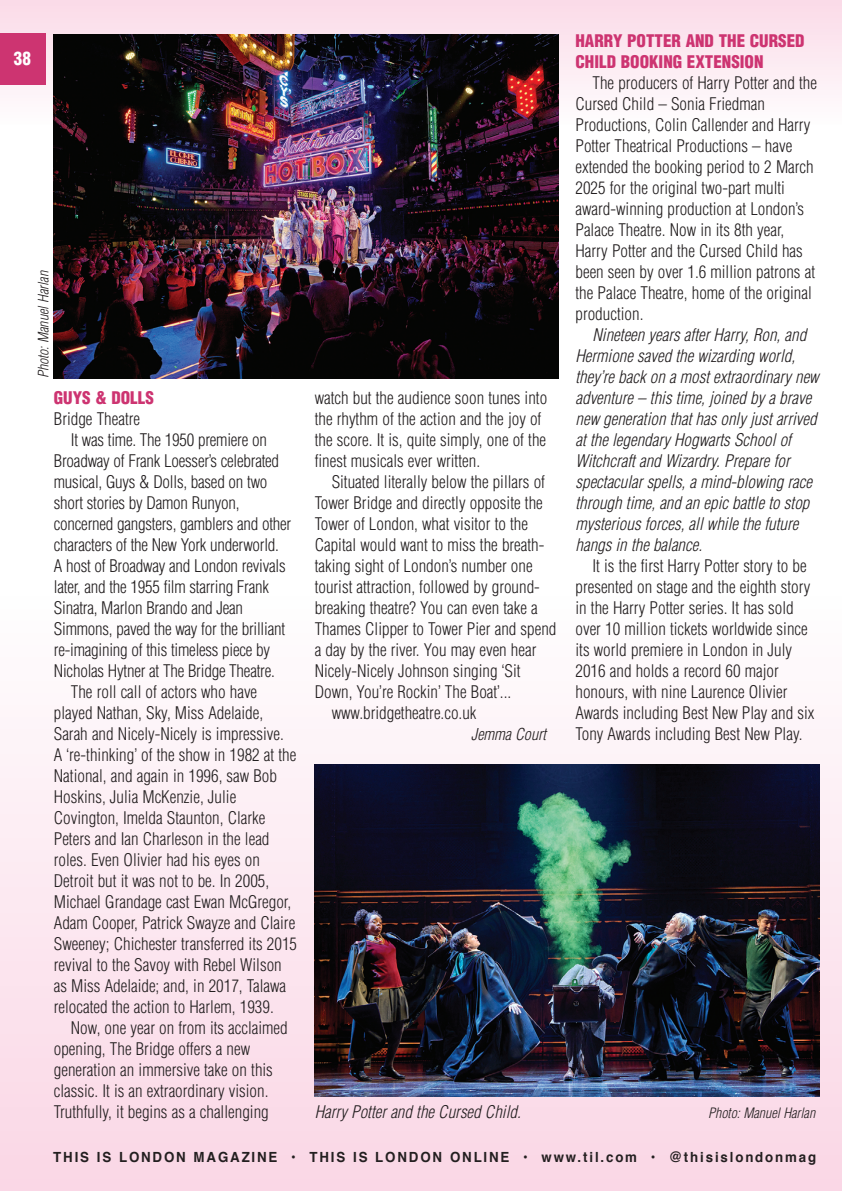
<style>
.page{position:relative;width:842px;height:1191px;background:#fff}
.page>*{position:absolute;margin:0;border:0;box-sizing:border-box;transform-origin:0 0}
.t1{font:900 condensed 18px "Helvetica";color:#fff;scale:.95 1}
.t2{font:300 condensed 17px/21px "Helvetica";color:#231f20}
.t3{font:italic 300 condensed 17px/21px "Helvetica";color:#231f20}
.t4{font:900 condensed 17px/21px "Helvetica";color:#cd3471}
.t5{font:italic 300 condensed 16px "Helvetica";color:#231f20}
.t6{font:700 14px "Helvetica";letter-spacing:.14em;color:#231f20;scale:.95 1}
.t7{font:italic 300 condensed 14px "Helvetica";color:#231f20}
</style>
<div class="page">
<div style="left:0;top:595px;width:842px;height:595px;background:linear-gradient(to bottom,#fefdfe,#f9d5e4)"></div>
<div style="left:0;top:0;width:842px;height:125px;background:linear-gradient(to bottom,#fad9e7,#fdfbfc)"></div>
<div style="left:0;top:34px;width:45px;height:51px;background:#cd3471"></div>
<img style="left:315px;top:765px;width:504px;height:331px">
<img style="left:54px;top:34px;width:504px;height:345px">
<p class="t1" style="left:14px;top:47px;width:19px">38</p>
<p class="t7" style="left:35px;top:378px;width:112px;rotate:-90deg">Photo:ManuelHarlan</p>
<p class="t4" style="left:54px;top:387px;width:102px">GUYS &amp; DOLLS</p>
<p class="t2" style="left:54px;top:408px;width:88px">Bridge Theatre</p>
<p class="t2" style="left:71px;top:429px;width:198px">It was time. The 1950 premiere on</p>
<p class="t2" style="left:54px;top:450px;width:227px">Broadway of Frank Loesser’s celebrated</p>
<p class="t2" style="left:54px;top:471px;width:215px">musical, Guys &amp; Dolls, based on two</p>
<p class="t2" style="left:54px;top:492px;width:187px">short stories by Damon Runyon,</p>
<p class="t2" style="left:54px;top:513px;width:239px">concerned gangsters, gamblers and other</p>
<p class="t2" style="left:54px;top:534px;width:227px">characters of the New York underworld.</p>
<p class="t2" style="left:54px;top:555px;width:233px">A host of Broadway and London revivals</p>
<p class="t2" style="left:54px;top:576px;width:217px">later, and the 1955 film starring Frank</p>
<p class="t2" style="left:54px;top:597px;width:191px">Sinatra, Marlon Brando and Jean</p>
<p class="t2" style="left:54px;top:618px;width:233px">Simmons, paved the way for the brilliant</p>
<p class="t2" style="left:54px;top:639px;width:218px">re-imagining of this timeless piece by</p>
<p class="t2" style="left:54px;top:660px;width:223px">Nicholas Hytner at The Bridge Theatre.</p>
<p class="t2" style="left:71px;top:681px;width:188px">The roll call of actors who have</p>
<p class="t2" style="left:54px;top:702px;width:211px">played Nathan, Sky, Miss Adelaide,</p>
<p class="t2" style="left:54px;top:723px;width:232px">Sarah and Nicely-Nicely is impressive.</p>
<p class="t2" style="left:54px;top:744px;width:244px">A ‘re-thinking’ of the show in 1982 at the</p>
<p class="t2" style="left:54px;top:765px;width:225px">National, and again in 1996, saw Bob</p>
<p class="t2" style="left:54px;top:786px;width:184px">Hoskins, Julia McKenzie, Julie</p>
<p class="t2" style="left:54px;top:807px;width:213px">Covington, Imelda Staunton, Clarke</p>
<p class="t2" style="left:54px;top:828px;width:217px">Peters and Ian Charleson in the lead</p>
<p class="t2" style="left:54px;top:849px;width:208px">roles. Even Olivier had his eyes on</p>
<p class="t2" style="left:54px;top:870px;width:217px">Detroit but it was not to be. In 2005,</p>
<p class="t2" style="left:54px;top:891px;width:239px">Michael Grandage cast Ewan McGregor,</p>
<p class="t2" style="left:54px;top:912px;width:243px">Adam Cooper, Patrick Swayze and Claire</p>
<p class="t2" style="left:54px;top:933px;width:245px">Sweeney; Chichester transferred its 2015</p>
<p class="t2" style="left:54px;top:954px;width:229px">revival to the Savoy with Rebel Wilson</p>
<p class="t2" style="left:54px;top:975px;width:234px">as Miss Adelaide; and, in 2017, Talawa</p>
<p class="t2" style="left:54px;top:996px;width:221px">relocated the action to Harlem, 1939.</p>
<p class="t2" style="left:71px;top:1017px;width:218px">Now, one year on from its acclaimed</p>
<p class="t2" style="left:54px;top:1038px;width:198px">opening, The Bridge offers a new</p>
<p class="t2" style="left:54px;top:1059px;width:221px">generation an immersive take on this</p>
<p class="t2" style="left:54px;top:1080px;width:216px">classic. It is an extraordinary vision.</p>
<p class="t2" style="left:54px;top:1101px;width:216px">Truthfully, it begins as a challenging</p>
<p class="t2" style="left:315px;top:387px;width:234px">watch but the audience soon tunes into the rhythm of the action and the joy of the score. It is, quite simply, one of the finest musicals ever written.</p>
<p class="t2" style="left:332px;top:471px;width:215px">Situated literally below the pillars of</p>
<p class="t2" style="left:315px;top:492px;width:230px">Tower Bridge and directly opposite the</p>
<p class="t2" style="left:315px;top:513px;width:215px">Tower of London, what visitor to the</p>
<p class="t2" style="left:315px;top:534px;width:231px">Capital would want to miss the breath-</p>
<p class="t2" style="left:315px;top:555px;width:219px">taking sight of London’s number one</p>
<p class="t2" style="left:315px;top:576px;width:227px">tourist attraction, followed by ground-</p>
<p class="t2" style="left:315px;top:597px;width:225px">breaking theatre? You can even take a</p>
<p class="t2" style="left:315px;top:618px;width:243px">Thames Clipper to Tower Pier and spend</p>
<p class="t2" style="left:315px;top:639px;width:223px">a day by the river. You may even hear</p>
<p class="t2" style="left:315px;top:660px;width:207px">Nicely-Nicely Johnson singing ‘Sit</p>
<p class="t2" style="left:315px;top:681px;width:198px">Down, You’re Rockin’ The Boat’...</p>
<p class="t2" style="left:332px;top:702px;width:146px">www.bridgetheatre.co.uk</p>
<p class="t5" style="left:471px;top:725px;width:80px">JemmaCourt</p>
<p class="t4" style="left:575px;top:30px;width:231px">HARRY POTTER AND THE CURSED<br>CHILD BOOKING EXTENSION</p>
<p class="t2" style="left:575px;top:72px;width:243px;text-indent:17px">The producers of Harry Potter and the Cursed Child – Sonia Friedman Productions, Colin Callender and Harry Potter Theatrical Productions – have extended the booking period to 2 March 2025 for the original two-part multi award-winning production at London’s Palace Theatre. Now in its 8th year, Harry Potter and the Cursed Child has been seen by over 1.6 million patrons at the Palace Theatre, home of the original production.</p>
<p class="t3" style="left:575px;top:324px;width:249px;text-indent:17px">NineteenyearsafterHarry,Ron,and Hermionesavedthewizardingworld, they’rebackonamostextraordinarynew adventure– thistime,joinedbyabrave new generationthathasonlyjustarrived atthelegendaryHogwartsSchoolof WitchcraftandWizardry.Preparefor spectacularspells,amind-blowingrace throughtime,andanepicbattletostop mysteriousforces,allwhilethefuture hangsinthebalance.</p>
<p class="t2" style="left:575px;top:555px;width:240px;text-indent:17px">It is the first Harry Potter story to be presented on stage and the eighth story in the Harry Potter series. It has sold over 10 million tickets worldwide since its world premiere in London in July 2016 and holds a record 60 major honours, with nine Laurence Olivier Awards including Best New Play and six Tony Awards including Best New Play.</p>
<p class="t3" style="left:315px;top:1101px;width:212px">HarryPotterandtheCursedChild.</p>
<p class="t7" style="left:708px;top:1104px;width:112px">Photo:ManuelHarlan</p>
<p class="t6" style="left:53px;top:1151px;width:805px">THIS IS LONDON MAGAZINE • THIS IS LONDON ONLINE • www.til.com • @thisislondonmag</p>
</div>
